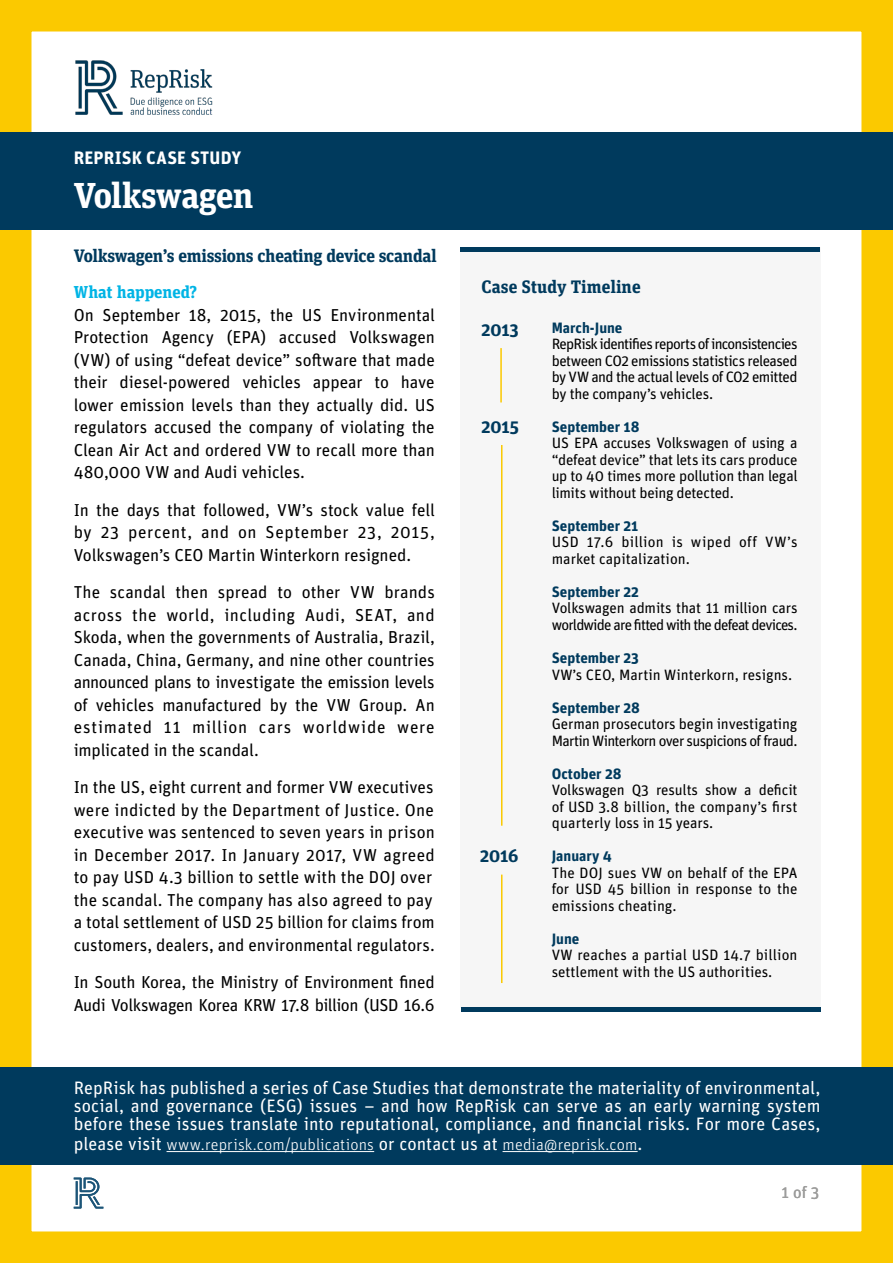
<style>
.page{position:relative;width:893px;height:1263px;background:#fff}
.page>*{position:absolute;margin:0;border:0;box-sizing:border-box;transform-origin:0 0}
.t1{font:700 36px "Unit Slab OT";letter-spacing:-.015em;color:#fff}
.t2{font:18px/18px "Unit OT";letter-spacing:.005em;color:#fff;text-align:justify}
.t3{font:700 18px "Unit Slab OT";letter-spacing:-.015em;color:#003a5d}
.t4{font:700 18px "Unit OT";letter-spacing:.01em;color:#fff}
.t5{font:17.25px/22.5px "Unit OT";color:#000;text-align:justify}
.t6{font:17.25px/22.5px "Unit OT";letter-spacing:-.02em;color:#000}
.t7{font:700 17.25px "Unit Slab OT";color:#00b4e5}
.t8{font:300 16.5px "Unit OT";letter-spacing:.01em;color:#fff}
.t9{font:16.5px "Unit OT";color:#9d9d9c}
.t10{font:15px/16.5px "Unit OT";letter-spacing:-.01em;color:#000;text-align:justify}
.t11{font:700 15px "Unit OT";color:#003a5d}
.t12{font:15px/16.5px "Unit OT";letter-spacing:-.055em;color:#000}
.s1{font-weight:400;font-size:18px}
</style>
<div class="page">
<div style="left:0;top:0;width:893px;height:1263px;border:32px solid #fbc900"></div>
<svg style="left:74px;top:1177px;width:29px;height:31px"></svg>
<div style="left:460px;top:248px;width:360px;height:760px;background:#f6f6f6"></div>
<hr style="left:460px;top:248px;width:359px;height:4px;background:#003a5d">
<hr style="left:501px;top:445px;width:1px;height:381px;background:#fbc900">
<div style="left:0;top:133px;width:893px;height:97px;background:#003a5d"></div>
<hr style="left:461px;top:1008px;width:359px;height:4px;background:#003a5d">
<div style="left:0;top:1067px;width:893px;height:97px;background:#003a5d"></div>
<hr style="left:167px;top:1151px;width:207px;height:1px;background:#fff">
<hr style="left:503px;top:1151px;width:135px;height:1px;background:#fff">
<hr style="left:501px;top:874px;width:1px;height:109px;background:#fbc900">
<img style="left:75px;top:61px;width:138px;height:54px">
<hr style="left:500px;top:348px;width:2px;height:54px;background:#fbc900">
<p class="t4" style="left:74px;top:146px;width:169px">REPRISK CASE STUDY</p>
<h1 class="t1" style="left:74px;top:173px;width:181px">Volkswagen</h1>
<p class="t3" style="left:74px;top:244px;width:365px">Volkswagen’s emissions cheating device scandal</p>
<p class="t7" style="left:74px;top:281px;width:125px">What happened?</p>
<p class="t5" style="left:74px;top:303px;width:363px">On September 18, 2015, the US Environmental Protection Agency (EPA) accused Volkswagen (VW) of using “defeat device” software that made their diesel-powered vehicles appear to have lower emission levels than they actually did. US regulators accused the company of violating the Clean Air Act and ordered VW to recall more than 480,000 VW and Audi vehicles.</p>
<p class="t5" style="left:74px;top:498px;width:363px">In the days that followed, VW’s stock value fell by 23 percent, and on September 23, 2015, Volkswagen’s CEO Martin Winterkorn resigned.</p>
<p class="t5" style="left:74px;top:581px;width:363px">The scandal then spread to other VW brands across the world, including Audi, SEAT, and Skoda, when the governments of Australia, Brazil, Canada, China, Germany, and nine other countries announced plans to investigate the emission levels of vehicles manufactured by the VW Group. An estimated 11 million cars worldwide were implicated in the scandal.</p>
<p class="t5" style="left:74px;top:776px;width:363px;text-align:left">In the US, eight current and former VW executives were indicted by the Department of Justice. One executive was sentenced to seven years in prison in December 2017. In January 2017, VW agreed to pay USD 4.3 billion to settle with the DOJ over the scandal. The company has also agreed to pay a total settlement of USD 25 billion for claims from customers, dealers, and environmental regulators.</p>
<p class="t6" style="left:74px;top:971px;width:363px">In South Korea, the Ministry of Environment fined<br>Audi Volkswagen Korea KRW 17.8 billion (USD 16.6</p>
<p class="t3" style="left:482px;top:275px;width:161px">Case Study Timeline</p>
<p class="t11" style="left:552px;top:318px;width:72px">March-June</p>
<p class="t10" style="left:552px;top:336px;width:247px">RepRisk identifies reports of inconsistencies between CO2 emissions statistics released by VW and the actual levels of CO2 emitted by the company’s vehicles.</p>
<p class="t11" style="left:552px;top:417px;width:89px">September 18</p>
<p class="t10" style="left:552px;top:435px;width:247px">US EPA accuses Volkswagen of using a “defeat device” that lets its cars produce up to 40 times more pollution than legal limits without being detected.</p>
<p class="t11" style="left:552px;top:516px;width:88px">September 21</p>
<p class="t10" style="left:552px;top:534px;width:247px">USD 17.6 billion is wiped off VW’s market capitalization.</p>
<p class="t11" style="left:552px;top:582px;width:89px">September 22</p>
<p class="t12" style="left:552px;top:600px;width:247px">Volkswagen admits that 11 million cars worldwide are fitted with the defeat devices.</p>
<p class="t11" style="left:552px;top:648px;width:89px">September 23</p>
<p class="t10" style="left:552px;top:666px;width:242px">VW’s CEO, Martin Winterkorn, resigns.</p>
<p class="t11" style="left:552px;top:697px;width:90px">September 28</p>
<p class="t10" style="left:552px;top:715px;width:247px">German prosecutors begin investigating<br>Martin Winterkorn over suspicions of fraud.</p>
<p class="t11" style="left:552px;top:763px;width:71px">October 28</p>
<p class="t10" style="left:552px;top:781px;width:247px">Volkswagen Q3 results show a deficit of USD 3.8 billion, the company’s first quarterly loss in 15 years.</p>
<p class="t11" style="left:552px;top:846px;width:62px">January 4</p>
<p class="t10" style="left:552px;top:864px;width:247px">The DOJ sues VW on behalf of the EPA for USD 45 billion in response to the emissions cheating.</p>
<p class="t11" style="left:552px;top:928px;width:29px">June</p>
<p class="t10" style="left:552px;top:946px;width:247px">VW reaches a partial USD 14.7 billion settlement with the US authorities.</p>
<p class="t3" style="left:482px;top:318px;width:39px">2013</p>
<p class="t3" style="left:482px;top:415px;width:39px">2015</p>
<p class="t3" style="left:480px;top:844px;width:40px">2016</p>
<p class="t2" style="left:74px;top:1079px;width:748px">RepRisk has published a series of Case Studies that demonstrate the materiality of environmental, social, and governance (ESG) issues – and how RepRisk can serve as an early warning system before these issues translate into reputational, compliance, and financial risks. For more Cases,</p>
<p class="t8" style="left:74px;top:1134px;width:570px"><span class="s1">please visit</span> www.reprisk.com/publications <span class="s1">or contact us at</span> media@reprisk.com<span class="s1">.</span></p>
<p class="t9" style="left:782px;top:1182px;width:39px">1 of 3</p>
</div>
